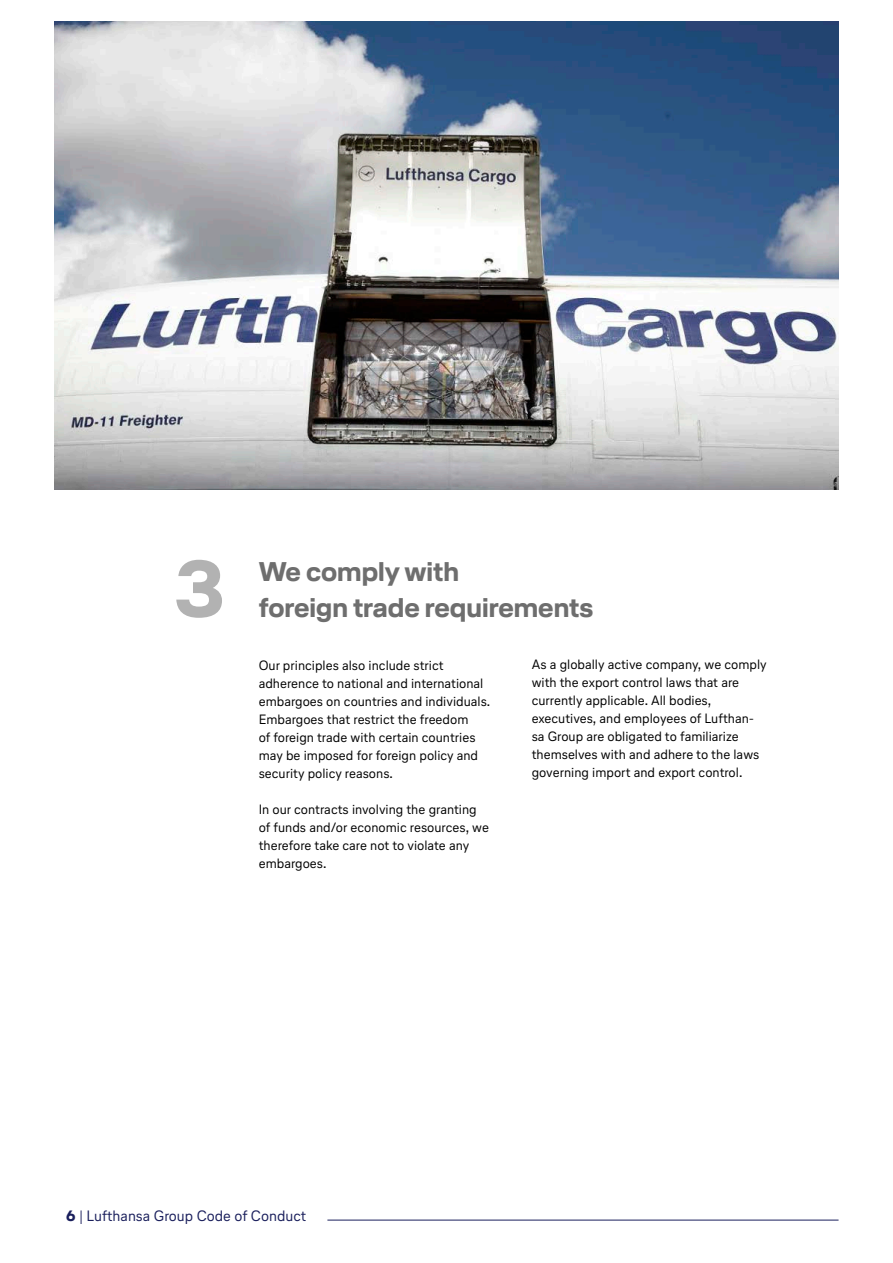
<style>
.page{position:relative;width:893px;height:1263px;background:#fff}
.page>*{position:absolute;margin:0;border:0;box-sizing:border-box;transform-origin:0 0}
.t1{font:700 79.5px "Lufthansa Head";color:#b2b2b2}
.t2{font:700 27px/36px "Lufthansa Head";color:#6e6e6e}
.t3{font:15px "Lufthansa Text";color:#1a1f5c}
.t4{font:13.5px/18px "Lufthansa Text";color:#000}
.s1{font-family:"Lufthansa Head";font-weight:700}
</style>
<div class="page">
<img style="left:54px;top:21px;width:785px;height:468px">
<hr style="left:327px;top:1220px;width:511px;height:1px;background:#1a1f5c">
<h1 class="t1" style="left:175px;top:533px;width:52px">3</h1>
<h2 class="t2" style="left:259px;top:552px;width:336px">We comply with<br>foreign trade requirements</h2>
<p class="t4" style="left:259px;top:655px;width:233px">Our principles also include strict adherence to national and international embargoes on countries and individuals.<br>Embargoes that restrict the freedom<br>of foreign trade with certain countries may be imposed for foreign policy and security policy reasons.</p>
<p class="t4" style="left:259px;top:799px;width:232px">In our contracts involving the granting of funds and/or economic resources, we therefore take care not to violate any embargoes.</p>
<p class="t4" style="left:532px;top:655px;width:237px">As a globally active company, we comply with the export control laws that are currently applicable. All bodies, executives, and employees of Lufthan&shy;sa Group are obligated to familiarize themselves with and adhere to the laws governing import and export control.</p>
<p class="t3" style="left:66px;top:1206px;width:242px"><span class="s1">6</span> | Lufthansa Group Code of Conduct</p>
</div>
